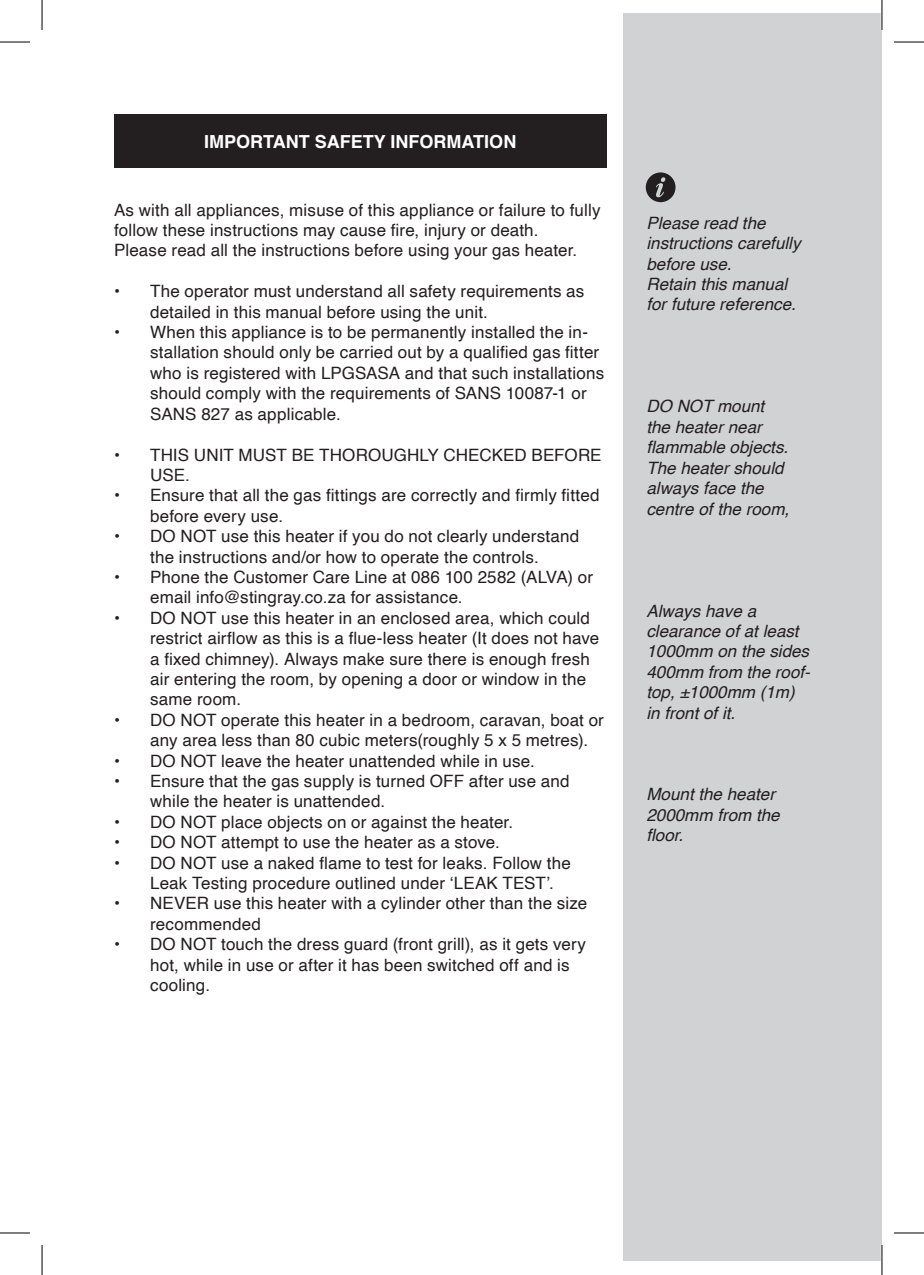
<style>
.page{position:relative;width:924px;height:1275px;background:#fff}
.page>*{position:absolute;margin:0;border:0;box-sizing:border-box;transform-origin:0 0}
.t1{font:700 18px "Helvetica";color:#fff}
.t2{font:17px/20.4px "Helvetica";letter-spacing:.01em;color:#231f20}
.t3{font:italic 17px/20.4px "Helvetica";color:#231f20}
</style>
<div class="page">
<div style="left:623px;top:14px;width:258px;height:1247px;background:#d1d2d4"></div>
<div style="left:114px;top:114px;width:492px;height:54px;background:#231f20"></div>
<svg style="left:645px;top:172px;width:30px;height:30px"></svg>
<hr style="left:880px;top:0;width:2px;height:30px;background:#fff">
<hr style="left:880px;top:1245px;width:2px;height:30px;background:#fff">
<hr style="left:0;top:42px;width:30px;height:1px;background:#000">
<hr style="left:893px;top:42px;width:30px;height:1px;background:#000">
<hr style="left:0;top:1232px;width:30px;height:1px;background:#000">
<hr style="left:893px;top:1232px;width:30px;height:1px;background:#000">
<hr style="left:42px;top:0;width:1px;height:30px;background:#000">
<hr style="left:42px;top:1245px;width:1px;height:30px;background:#000">
<hr style="left:881px;top:0;width:1px;height:30px;background:#000">
<hr style="left:881px;top:1245px;width:1px;height:30px;background:#000">
<p class="t1" style="left:204px;top:127px;width:314px">IMPORTANT SAFETY INFORMATION</p>
<p class="t2" style="left:114px;top:200px;width:487px">As with all appliances, misuse of this appliance or failure to fully follow these instructions may cause fire, injury or death.</p>
<p class="t2" style="left:114px;top:241px;width:464px">Please read all the instructions before using your gas heater.</p>
<p class="t2" style="left:150px;top:282px;width:435px;text-indent:-36px">• The operator must understand all safety requirements as detailed in this manual before using the unit.</p>
<p class="t2" style="left:150px;top:322px;width:455px;text-indent:-36px">• When this appliance is to be permanently installed the in&shy;stallation should only be carried out by a qualified gas fitter who is registered with LPGSASA and that such installations should comply with the requirements of SANS 10087-1 or SANS 827 as applicable.</p>
<p class="t2" style="left:150px;top:445px;width:453px;text-indent:-36px">• THIS UNIT MUST BE THOROUGHLY CHECKED BEFORE<br>USE.</p>
<p class="t2" style="left:150px;top:486px;width:450px;text-indent:-36px">• Ensure that all the gas fittings are correctly and firmly fitted before every use.</p>
<p class="t2" style="left:114px;top:526px;width:466px;text-align:center">• DO NOT use this heater if you do not clearly understand the instructions and/or how to operate the controls.</p>
<p class="t2" style="left:150px;top:567px;width:444px;text-indent:-36px">• Phone the Customer Care Line at 086 100 2582 (ALVA) or email info@stingray.co.za for assistance.</p>
<p class="t2" style="left:150px;top:608px;width:450px;text-indent:-36px">• DO NOT use this heater in an enclosed area, which could restrict airflow as this is a flue-less heater (It does not have a fixed chimney). Always make sure there is enough fresh air entering the room, by opening a door or window in the same room.</p>
<p class="t2" style="left:150px;top:710px;width:455px;text-indent:-36px">• DO NOT operate this heater in a bedroom, caravan, boat or any area less than 80 cubic meters(roughly 5 x 5 metres).</p>
<p class="t2" style="left:114px;top:751px;width:422px">• DO NOT leave the heater unattended while in use.</p>
<p class="t2" style="left:150px;top:771px;width:421px;text-indent:-36px">• Ensure that the gas supply is turned OFF after use and while the heater is unattended.</p>
<p class="t2" style="left:114px;top:812px;width:400px">• DO NOT place objects on or against the heater.</p>
<p class="t2" style="left:114px;top:832px;width:387px">• DO NOT attempt to use the heater as a stove.</p>
<p class="t2" style="left:150px;top:853px;width:422px;text-indent:-36px">• DO NOT use a naked flame to test for leaks. Follow the<br>Leak Testing procedure outlined under ‘LEAK TEST’.</p>
<p class="t2" style="left:150px;top:894px;width:438px;text-indent:-36px">• NEVER use this heater with a cylinder other than the size recommended</p>
<p class="t2" style="left:150px;top:934px;width:437px;text-indent:-36px">• DO NOT touch the dress guard (front grill), as it gets very hot, while in use or after it has been switched off and is cooling.</p>
<p class="t3" style="left:646px;top:213px;width:155px">Please read the instructions carefully before use.</p>
<p class="t3" style="left:646px;top:274px;width:151px">Retain this manual for future reference.</p>
<p class="t3" style="left:646px;top:397px;width:119px">DO NOT mount</p>
<p class="t3" style="left:646px;top:417px;width:117px">the heater near</p>
<p class="t3" style="left:646px;top:437px;width:143px">flammable objects.<br>The heater should always face the</p>
<p class="t3" style="left:646px;top:499px;width:144px">centre of the room,</p>
<p class="t3" style="left:646px;top:601px;width:165px">Always have a clearance of at least<br>1000mm on the sides<br>400mm from the roof&shy;top, ±1000mm (1m) in front of it.</p>
<p class="t3" style="left:646px;top:784px;width:135px">Mount the heater<br>2000mm from the floor.</p>
</div>
